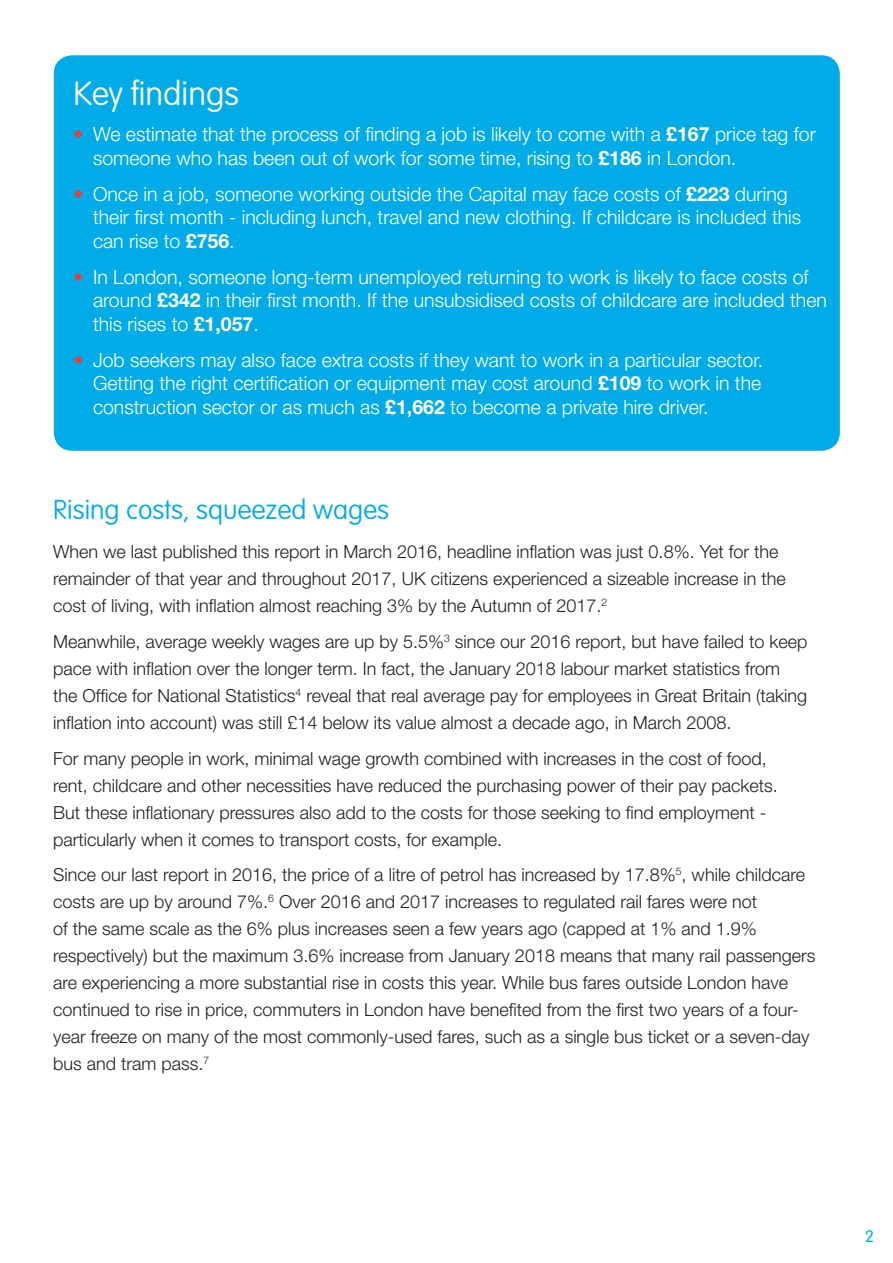
<style>
.page{position:relative;width:893px;height:1263px;background:#fff}
.page>*{position:absolute;margin:0;border:0;box-sizing:border-box;transform-origin:0 0}
.t1{font:100 33px "VAG Rounded";color:#fff}
.t2{font:100 27px "VAG Rounded";color:#00abe7}
.t3{font:300 19.5px/23.4px "Helvetica Neue LT";color:#fff}
.t4{font:300 18px/27px "Helvetica Neue LT";color:#231f20}
.t5{font:300 16.5px "VAG Rounded";color:#00abe7}
.s1{color:#ee3e35}
.s2{font-weight:700}
</style>
<div class="page">
<div style="left:55px;top:57px;width:783px;height:392px;background:#00abe7;border-radius:17px"></div>
<div style="left:54px;top:55px;width:786px;height:396px;border:3px solid #00abe7;border-radius:17px"></div>
<p class="t1" style="left:74px;top:75px;width:167px">Key findings</p>
<p class="t3" style="left:93px;top:122px;width:724px;text-indent:-20px"><span class="s1">•</span> We estimate that the process of finding a job is likely to come with a <span class="s2">£167</span> price tag for someone who has been out of work for some time, rising to <span class="s2">£186</span> in London.</p>
<p class="t3" style="left:93px;top:182px;width:710px;text-indent:-20px"><span class="s1">•</span> Once in a job, someone working outside the Capital may face costs of <span class="s2">£223</span> during their first month - including lunch, travel and new clothing. If childcare is included this can rise to <span class="s2">£756</span>.</p>
<p class="t3" style="left:93px;top:265px;width:735px;text-indent:-20px"><span class="s1">•</span> In London, someone long-term unemployed returning to work is likely to face costs of around <span class="s2">£342</span> in their first month. If the unsubsidised costs of childcare are included then this rises to <span class="s2">£1,057</span>.</p>
<p class="t3" style="left:93px;top:348px;width:672px;text-align:justify;text-indent:-20px"><span class="s1">•</span> Job seekers may also face extra costs if they want to work in a particular sector.<br>Getting the right certification or equipment may cost around <span class="s2">£109</span> to work in the construction sector or as much as <span class="s2">£1,662</span> to become a private hire driver.</p>
<p class="t2" style="left:53px;top:494px;width:337px">Rising costs, squeezed wages</p>
<p class="t4" style="left:53px;top:538px;width:734px">When we last published this report in March 2016, headline inflation was just 0.8%. Yet for the remainder of that year and throughout 2017, UK citizens experienced a sizeable increase in the cost of living, with inflation almost reaching 3% by the Autumn of 2017.<sup>2</sup></p>
<p class="t4" style="left:53px;top:628px;width:756px">Meanwhile, average weekly wages are up by 5.5%<sup>3</sup> since our 2016 report, but have failed to keep pace with inflation over the longer term. In fact, the January 2018 labour market statistics from the Office for National Statistics<sup>4</sup> reveal that real average pay for employees in Great Britain (taking inflation into account) was still £14 below its value almost a decade ago, in March 2008.</p>
<p class="t4" style="left:53px;top:744px;width:726px">For many people in work, minimal wage growth combined with increases in the cost of food, rent, childcare and other necessities have reduced the purchasing power of their pay packets.<br>But these inflationary pressures also add to the costs for those seeking to find employment - particularly when it comes to transport costs, for example.</p>
<p class="t4" style="left:53px;top:861px;width:764px">Since our last report in 2016, the price of a litre of petrol has increased by 17.8%<sup>5</sup>, while childcare costs are up by around 7%.<sup>6</sup> Over 2016 and 2017 increases to regulated rail fares were not<br>of the same scale as the 6% plus increases seen a few years ago (capped at 1% and 1.9% respectively) but the maximum 3.6% increase from January 2018 means that many rail passengers are experiencing a more substantial rise in costs this year. While bus fares outside London have continued to rise in price, commuters in London have benefited from the first two years of a four&shy;year freeze on many of the most commonly-used fares, such as a single bus ticket or a seven-day bus and tram pass.<sup>7</sup></p>
<p class="t5" style="left:865px;top:1227px;width:10px">2</p>
</div>
